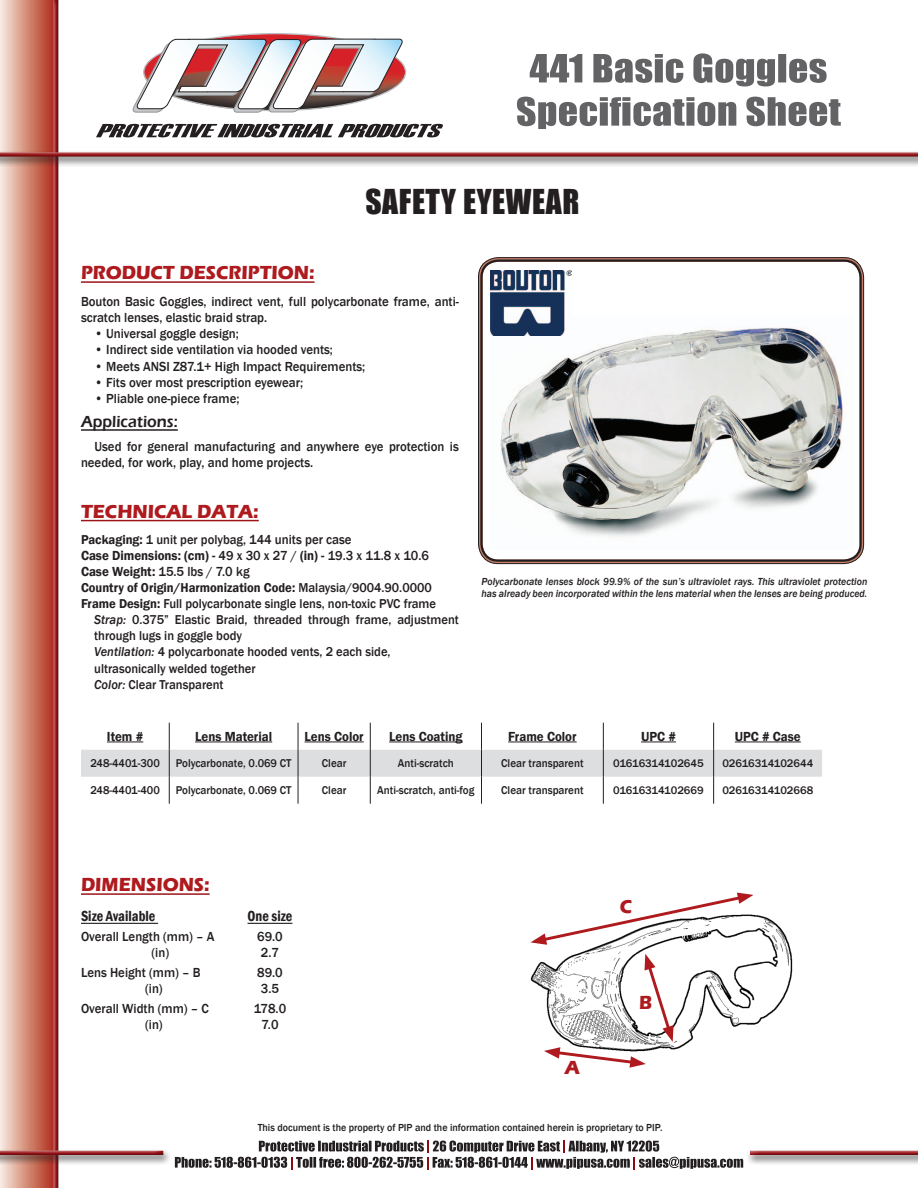
<style>
.page{position:relative;width:918px;height:1188px;background:#fff}
.page>*{position:absolute;margin:0;border:0;box-sizing:border-box;transform-origin:0 0}
.t1{font:31.5px "Impact";letter-spacing:.02em;color:#231f20}
.t2{font:700 19.5px "Eras ITC";color:#ae1a1e;scale:.95 1}
.header_small{font:600 16.5px "Eras ITC";color:#231f20;scale:.95 1}
.body_text{font:600 condensed 15px "Franklin Gothic";color:#231f20;scale:.95 1}
.body_text-2{font:500 13.5px/16.2px "Franklin Gothic";color:#231f20;scale:.95 1}
.body_text-3{font:600 13.5px "Franklin Gothic";color:#231f20;scale:.95 1}
.body_text-4{font:500 13.2px/16px "Franklin Gothic";color:#231f20;scale:.95 1}
.body_text-5{font:600 13.2px "Franklin Gothic";color:#231f20;scale:.95 1}
.body_text-6{font:500 11.7px "Franklin Gothic";color:#231f20;scale:.95 1}
.t3{font:500 11.25px "Franklin Gothic";letter-spacing:-.005em;color:#231f20}
.body_text-7{font:italic 500 10.5px/12.6px "Franklin Gothic";color:#231f20;scale:.95 1}
.body_text-8{font:500 10.5px "Franklin Gothic";color:#231f20;scale:.95 1}
.s1{font-weight:600}
.s2{font-size:13.5px}
.s3{font-weight:500}
.s4{font-style:italic}
</style>
<div class="page">
<img style="left:530px;top:914px;width:263px;height:136px">
<div style="left:0;top:0;width:56px;height:1188px;background:linear-gradient(to right,#f8ecdc,#ae2a15)"></div>
<div style="left:53px;top:0;width:8px;height:1188px;background:#231f20;opacity:.75"></div>
<img style="left:492px;top:327px;width:352px;height:210px">
<div style="left:478px;top:257px;width:386px;height:307px;border:1px solid #231f20;border-radius:20px"></div>
<div style="left:480px;top:260px;width:382px;height:302px;border:2px solid #231f20;border-radius:17px"></div>
<div style="left:0;top:149px;width:918px;height:18px;background:#231f20;opacity:.75"></div>
<div style="left:0;top:152px;width:918px;height:7px;background:#231f20;opacity:.75"></div>
<hr style="left:81px;top:281px;width:234px;height:2px;background:#9c1418">
<hr style="left:81px;top:429px;width:97px;height:2px;background:#231f20">
<svg style="left:175px;top:1141px;width:568px;height:28px"></svg>
<svg style="left:81px;top:723px;width:741px;height:81px"></svg>
<hr style="left:107px;top:742px;width:36px;height:1px;background:#231f20">
<hr style="left:195px;top:742px;width:77px;height:1px;background:#231f20">
<hr style="left:305px;top:742px;width:59px;height:1px;background:#231f20">
<hr style="left:389px;top:742px;width:74px;height:1px;background:#231f20">
<hr style="left:508px;top:742px;width:69px;height:1px;background:#231f20">
<hr style="left:641px;top:742px;width:35px;height:1px;background:#231f20">
<hr style="left:735px;top:742px;width:66px;height:1px;background:#231f20">
<div style="left:0;top:1148px;width:171px;height:17px;background:#231f20;opacity:.75"></div>
<div style="left:0;top:1150px;width:165px;height:7px;background:#231f20;opacity:.75"></div>
<div style="left:745px;top:1148px;width:173px;height:17px;background:#231f20;opacity:.75"></div>
<div style="left:750px;top:1150px;width:168px;height:7px;background:#231f20;opacity:.75"></div>
<hr style="left:81px;top:893px;width:129px;height:2px;background:#9c1418">
<hr style="left:81px;top:923px;width:77px;height:1px;background:#231f20">
<hr style="left:248px;top:923px;width:44px;height:1px;background:#231f20">
<svg style="left:544px;top:954px;width:130px;height:114px"></svg>
<svg style="left:531px;top:893px;width:222px;height:52px"></svg>
<svg style="left:96px;top:124px;width:347px;height:13px"></svg>
<svg style="left:132px;top:34px;width:274px;height:79px"></svg>
<svg style="left:517px;top:97px;width:324px;height:32px"></svg>
<svg style="left:530px;top:53px;width:297px;height:33px"></svg>
<hr style="left:81px;top:520px;width:178px;height:1px;background:#9c1418">
<img style="left:490px;top:270px;width:81px;height:65px">
<p class="t1" style="left:365px;top:177px;width:216px">SAFETY EYEWEAR</p>
<p class="t2" style="left:81px;top:261px;width:247px">PRODUCT DESCRIPTION:</p>
<p class="body_text-2" style="left:81px;top:293px;width:399px">Bouton Basic Goggles, indirect vent, full polycarbonate frame, anti&shy;scratch lenses, elastic braid strap.</p>
<p class="body_text-2" style="left:95px;top:326px;width:153px">• Universal goggle design;</p>
<p class="body_text-2" style="left:95px;top:342px;width:253px">• Indirect side ventilation via hooded vents;</p>
<p class="body_text-2" style="left:95px;top:358px;width:287px">• Meets ANSI Z87.1+ High Impact Requirements;</p>
<p class="body_text-2" style="left:95px;top:374px;width:221px">• Fits over most prescription eyewear;</p>
<p class="body_text-2" style="left:95px;top:391px;width:154px">• Pliable one-piece frame;</p>
<p class="header_small" style="left:81px;top:412px;width:103px">Applications:</p>
<p class="body_text-2" style="left:81px;top:438px;width:399px;text-indent:14px">Used for general manufacturing and anywhere eye protection is needed, for work, play, and home projects.</p>
<p class="t2" style="left:81px;top:500px;width:189px">TECHNICAL DATA:</p>
<p class="body_text-4" style="left:81px;top:532px;width:286px"><span class="s1">Packaging:</span> 1 unit per polybag, <span class="s2">144 units per case</span></p>
<p class="body_text-3" style="left:81px;top:547px;width:368px">Case Dimensions: (cm) - <span class="s3">49 x 30 x 27 /</span> (in) - <span class="s3">19.3 x 11.8 x 10.6</span></p>
<p class="body_text-2" style="left:81px;top:564px;width:179px"><span class="s1">Case Weight:</span> 15.5 lbs / 7.0 kg</p>
<p class="body_text-5" style="left:81px;top:580px;width:371px">Country of Origin/Harmonization Code: <span class="s3">Malaysia/9004.90.0000</span></p>
<p class="body_text-4" style="left:81px;top:596px;width:375px"><span class="s1">Frame Design:</span> Full polycarbonate single lens, non-toxic PVC frame</p>
<p class="body_text-4" style="left:94px;top:612px;width:385px"><span class="s4">Strap:</span> 0.375” Elastic Braid, threaded through frame, adjustment through lugs in goggle body</p>
<p class="body_text-4" style="left:94px;top:644px;width:313px"><span class="s4">Ventilation:</span> 4 polycarbonate hooded vents, 2 each side,</p>
<p class="body_text-4" style="left:94px;top:660px;width:171px">ultrasonically welded together</p>
<p class="body_text-4" style="left:94px;top:676px;width:138px"><span class="s4">Color:</span> Clear Transparent</p>
<p class="body_text-7" style="left:482px;top:575px;width:408px">Polycarbonate lenses block 99.9% of the sun’s ultraviolet rays. This ultraviolet protection has already been incorporated within the lens material when the lenses are being produced.</p>
<p class="body_text-3" style="left:107px;top:728px;width:40px">Item #</p>
<p class="body_text-3" style="left:195px;top:728px;width:83px">Lens Material</p>
<p class="body_text-3" style="left:305px;top:728px;width:64px">Lens Color</p>
<p class="body_text-3" style="left:389px;top:728px;width:79px">Lens Coating</p>
<p class="body_text-3" style="left:508px;top:728px;width:74px">Frame Color</p>
<p class="body_text-3" style="left:641px;top:728px;width:38px">UPC #</p>
<p class="body_text-3" style="left:735px;top:728px;width:71px">UPC # Case</p>
<p class="body_text-6" style="left:90px;top:756px;width:75px">248-4401-300</p>
<p class="body_text-6" style="left:176px;top:756px;width:123px">Polycarbonate, 0.069 CT</p>
<p class="body_text-6" style="left:322px;top:756px;width:27px">Clear</p>
<p class="body_text-6" style="left:398px;top:756px;width:61px">Anti-scratch</p>
<p class="body_text-6" style="left:501px;top:756px;width:88px">Clear transparent</p>
<p class="t3" style="left:613px;top:756px;width:92px">01616314102645</p>
<p class="t3" style="left:722px;top:756px;width:92px">02616314102644</p>
<p class="body_text-6" style="left:90px;top:783px;width:75px">248-4401-400</p>
<p class="body_text-6" style="left:176px;top:783px;width:123px">Polycarbonate, 0.069 CT</p>
<p class="body_text-6" style="left:322px;top:783px;width:27px">Clear</p>
<p class="body_text-6" style="left:377px;top:783px;width:104px">Anti-scratch, anti-fog</p>
<p class="body_text-6" style="left:501px;top:783px;width:88px">Clear transparent</p>
<p class="t3" style="left:613px;top:783px;width:92px">01616314102669</p>
<p class="t3" style="left:722px;top:783px;width:92px">02616314102668</p>
<p class="t2" style="left:81px;top:873px;width:137px">DIMENSIONS:</p>
<p class="body_text" style="left:81px;top:906px;width:80px">Size Available</p>
<p class="body_text" style="left:248px;top:906px;width:49px">One size</p>
<p class="body_text-2" style="left:81px;top:928px;width:142px">Overall Length (mm) – A</p>
<p class="body_text-2" style="left:257px;top:928px;width:28px">69.0</p>
<p class="body_text-2" style="left:152px;top:945px;width:20px">(in)</p>
<p class="body_text-2" style="left:261px;top:945px;width:21px">2.7</p>
<p class="body_text-2" style="left:81px;top:964px;width:127px">Lens Height (mm) – B</p>
<p class="body_text-2" style="left:257px;top:964px;width:28px">89.0</p>
<p class="body_text-2" style="left:145px;top:981px;width:20px">(in)</p>
<p class="body_text-2" style="left:261px;top:981px;width:21px">3.5</p>
<p class="body_text-2" style="left:81px;top:1000px;width:136px">Overall Width (mm) – C</p>
<p class="body_text-2" style="left:254px;top:1000px;width:36px">178.0</p>
<p class="body_text-2" style="left:145px;top:1017px;width:20px">(in)</p>
<p class="body_text-2" style="left:261px;top:1017px;width:19px">7.0</p>
<p class="t2" style="left:565px;top:1056px;width:17px">A</p>
<p class="t2" style="left:620px;top:896px;width:15px">C</p>
<p class="t2" style="left:639px;top:992px;width:15px">B</p>
<p class="body_text-8" style="left:258px;top:1121px;width:427px">This document is the property of PIP and the information contained herein is proprietary to PIP.</p>
</div>
